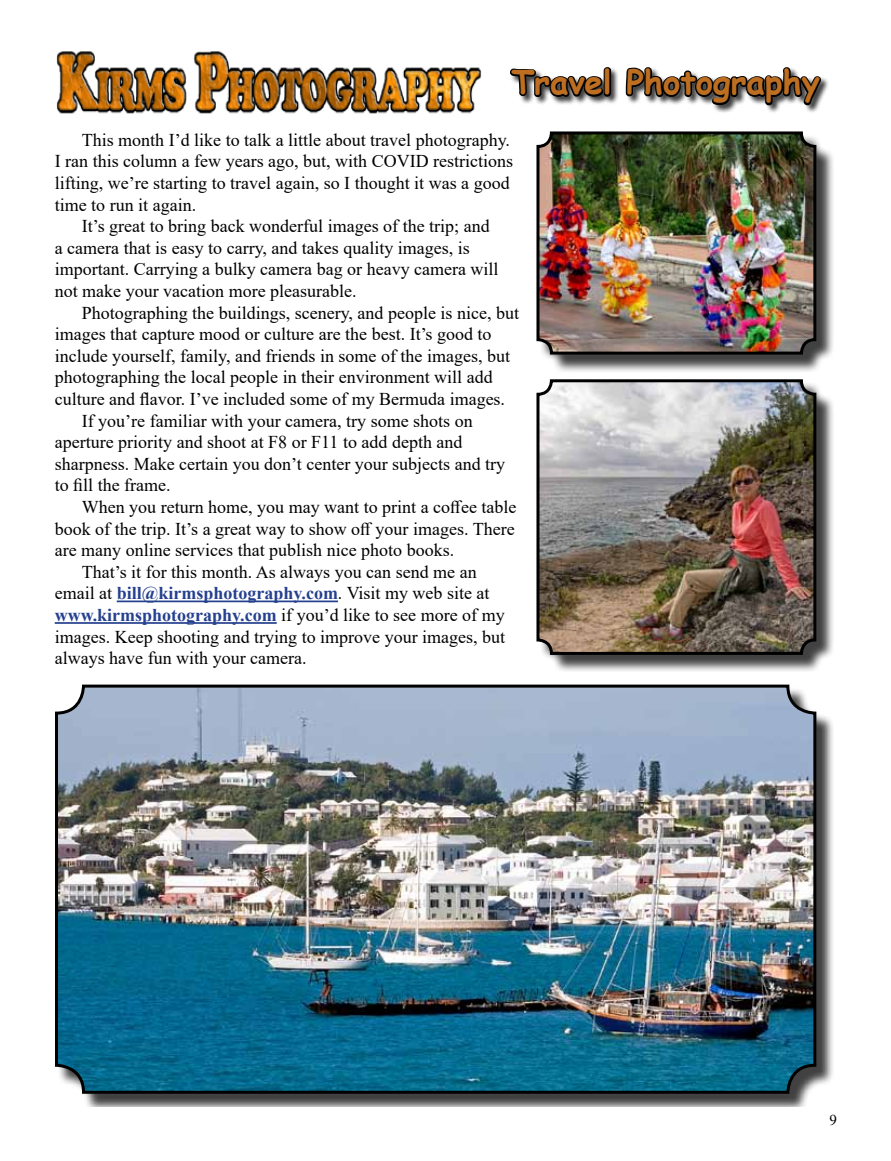
<style>
.page{position:relative;width:891px;height:1161px;background:#fff}
.page>*{position:absolute;margin:0;border:0;box-sizing:border-box;transform-origin:0 0}
.t1{font:700 33px "Comic Sans MS";color:#bd6e21}
.t2{font:18px/21.6px "Times New Roman";color:#000}
.t3{font:700 18px "Times New Roman";color:#25408f}
.t4{font:15px "Times New Roman";color:#000}
.s1{font-weight:400;color:#000}
</style>
<div class="page">
<img style="left:56px;top:51px;width:426px;height:63px">
<hr style="left:117px;top:601px;width:221px;height:1px;background:#25408f">
<hr style="left:55px;top:622px;width:222px;height:2px;background:#25408f">
<div style="left:510px;top:67px;width:320px;height:47px;background:#000;opacity:.75"></div>
<svg style="left:510px;top:67px;width:103px;height:42px"></svg>
<svg style="left:624px;top:67px;width:200px;height:42px"></svg>
<div style="left:57px;top:687px;width:778px;height:420px;background:#000;opacity:.75"></div>
<img style="left:57px;top:687px;width:758px;height:405px">
<div style="left:55px;top:685px;width:761px;height:409px;border:3px solid #000;border-radius:27px"></div>
<div style="left:539px;top:134px;width:296px;height:239px;background:#000;opacity:.75"></div>
<img style="left:539px;top:134px;width:276px;height:219px">
<div style="left:536px;top:131px;width:280px;height:224px;border:3px solid #000;border-radius:13px"></div>
<div style="left:539px;top:382px;width:296px;height:292px;background:#000;opacity:.75"></div>
<img style="left:539px;top:382px;width:276px;height:271px">
<div style="left:536px;top:379px;width:280px;height:276px;border:3px solid #000;border-radius:13px"></div>
<h1 class="t1" style="left:511px;top:58px;width:310px">Travel Photography</h1>
<p class="t2" style="left:55px;top:128px;width:460px;text-indent:27px">This month I’d like to talk a little about travel photography.<br>I ran this column a few years ago, but, with COVID restrictions lifting, we’re starting to travel again, so I thought it was a good time to run it again.</p>
<p class="t2" style="left:55px;top:215px;width:445px;text-indent:27px">It’s great to bring back wonderful images of the trip; and a camera that is easy to carry, and takes quality images, is important. Carrying a bulky camera bag or heavy camera will not make your vacation more pleasurable.</p>
<p class="t2" style="left:82px;top:301px;width:439px">Photographing the buildings, scenery, and people is nice, but</p>
<p class="t2" style="left:55px;top:323px;width:438px">images that capture mood or culture are the best. It’s good to</p>
<p class="t2" style="left:55px;top:344px;width:457px">include yourself, family, and friends in some of the images, but</p>
<p class="t2" style="left:55px;top:366px;width:439px">photographing the local people in their environment will add</p>
<p class="t2" style="left:55px;top:388px;width:452px">culture and flavor. I’ve included some of my Bermuda images.</p>
<p class="t2" style="left:82px;top:409px;width:392px">If you’re familiar with your camera, try some shots on</p>
<p class="t2" style="left:55px;top:431px;width:409px">aperture priority and shoot at F8 or F11 to add depth and</p>
<p class="t2" style="left:55px;top:452px;width:452px">sharpness. Make certain you don’t center your subjects and try</p>
<p class="t2" style="left:55px;top:474px;width:117px">to fill the frame.</p>
<p class="t2" style="left:82px;top:496px;width:436px">When you return home, you may want to print a coffee table</p>
<p class="t2" style="left:55px;top:517px;width:461px">book of the trip. It’s a great way to show off your images. There</p>
<p class="t2" style="left:55px;top:539px;width:401px">are many online services that publish nice photo books.</p>
<p class="t2" style="left:82px;top:560px;width:396px">That’s it for this month. As always you can send me an</p>
<p class="t3" style="left:55px;top:580px;width:436px"><span class="s1">email at</span> bill@kirmsphotography.com<span class="s1">. Visit my web site at</span></p>
<p class="t3" style="left:55px;top:602px;width:451px">www.kirmsphotography.com <span class="s1">if you’d like to see more of my</span></p>
<p class="t2" style="left:55px;top:625px;width:452px">images. Keep shooting and trying to improve your images, but</p>
<p class="t2" style="left:55px;top:647px;width:253px">always have fun with your camera.</p>
<p class="t4" style="left:830px;top:1109px;width:9px">9</p>
</div>
